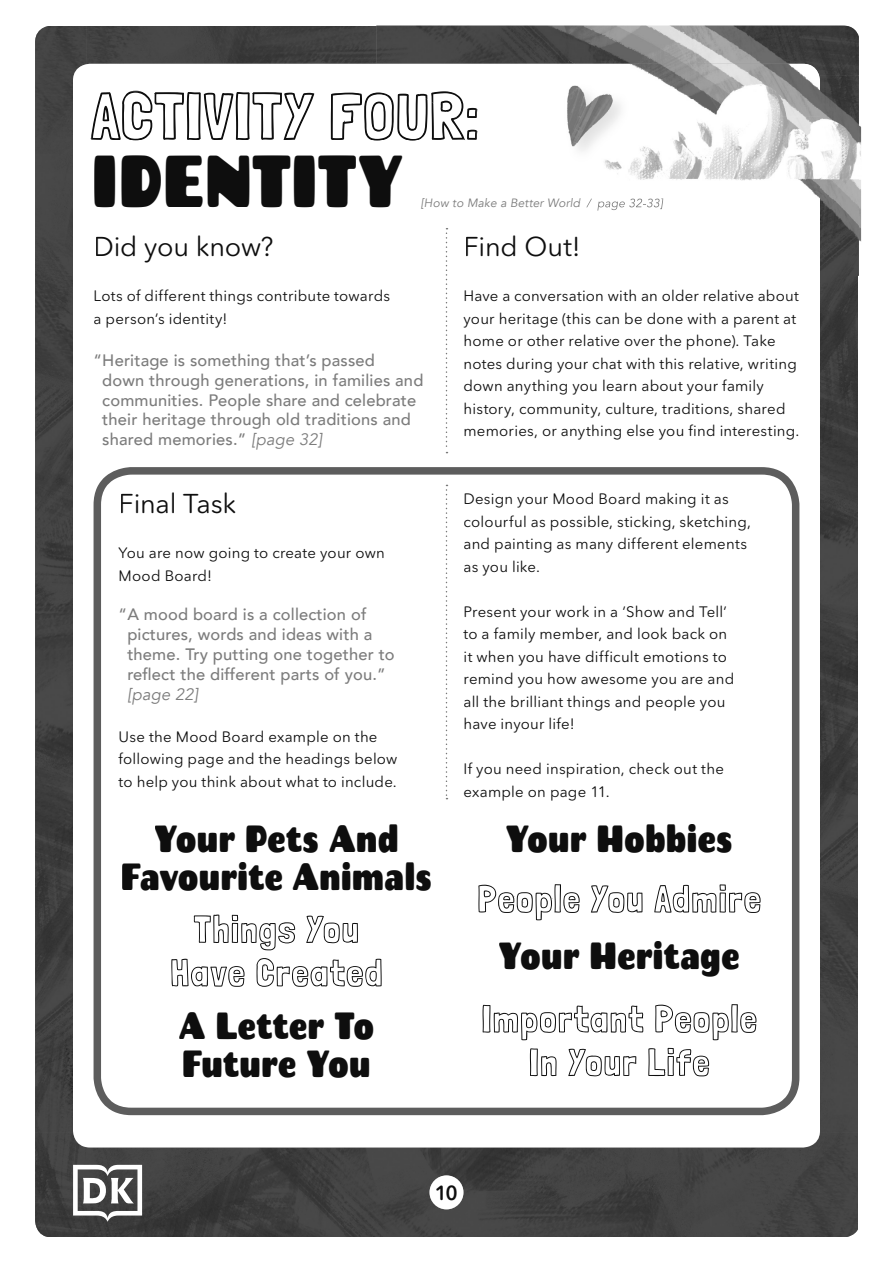
<style>
.page{position:relative;width:893px;height:1263px;background:#fff}
.page>*{position:absolute;margin:0;border:0;box-sizing:border-box;transform-origin:0 0}
.t1{font:73.5px "Chango";letter-spacing:-.005em;color:#0e0e0e;scale:.67 1}
.t2{font:37.8px/37.8px "Chango";color:#0e0e0e;text-align:center;scale:.67 1}
.t3{font:27px "Avenir Next Rounded Pro";letter-spacing:-.005em;color:#0e0e0e}
.t4{font:600 20.25px "Avenir Next Rounded Pro";color:#0e0e0e}
.t5{font:500 16.5px/19.8px "Avenir";letter-spacing:.01em;color:#7c7c7c}
.t6{font:italic 16.5px "Avenir";letter-spacing:.01em;color:#7c7c7c}
.t7{font:15px/22.5px "Avenir Next Rounded Pro";letter-spacing:.015em;color:#0e0e0e}
.t8{font:italic 12px "Avenir";letter-spacing:.01em;color:#7c7c7c}
.s1{font-weight:400;font-style:italic}
</style>
<div class="page">
<img style="left:35px;top:1132px;width:309px;height:105px">
<img style="left:35px;top:447px;width:38px;height:685px">
<img style="left:35px;top:26px;width:51px;height:421px">
<img style="left:86px;top:26px;width:290px;height:38px">
<img style="left:344px;top:1147px;width:309px;height:90px">
<div style="left:653px;top:1132px;width:202px;height:105px;background:#454545"></div>
<img style="left:820px;top:276px;width:38px;height:856px">
<div style="left:73px;top:64px;width:747px;height:1083px;background:#fff;border-radius:17px"></div>
<svg style="left:91px;top:91px;width:386px;height:50px"></svg>
<svg style="left:446px;top:228px;width:1px;height:225px"></svg>
<svg style="left:94px;top:467px;width:705px;height:648px"></svg>
<div style="left:121px;top:493px;width:114px;height:20px;background:#fff"></div>
<div style="left:119px;top:547px;width:266px;height:15px;background:#fff"></div>
<div style="left:120px;top:569px;width:90px;height:12px;background:#fff"></div>
<div style="left:120px;top:730px;width:258px;height:15px;background:#fff"></div>
<div style="left:119px;top:753px;width:278px;height:15px;background:#fff"></div>
<div style="left:119px;top:775px;width:277px;height:15px;background:#fff"></div>
<div style="left:465px;top:493px;width:264px;height:15px;background:#fff"></div>
<div style="left:464px;top:515px;width:287px;height:15px;background:#fff"></div>
<div style="left:464px;top:538px;width:283px;height:15px;background:#fff"></div>
<div style="left:464px;top:560px;width:76px;height:15px;background:#fff"></div>
<div style="left:465px;top:605px;width:262px;height:15px;background:#fff"></div>
<div style="left:463px;top:628px;width:264px;height:15px;background:#fff"></div>
<div style="left:465px;top:650px;width:262px;height:15px;background:#fff"></div>
<div style="left:465px;top:673px;width:269px;height:15px;background:#fff"></div>
<div style="left:464px;top:695px;width:261px;height:15px;background:#fff"></div>
<div style="left:465px;top:718px;width:108px;height:15px;background:#fff"></div>
<div style="left:465px;top:763px;width:259px;height:15px;background:#fff"></div>
<div style="left:464px;top:785px;width:144px;height:15px;background:#fff"></div>
<svg style="left:446px;top:485px;width:1px;height:314px"></svg>
<div style="left:506px;top:824px;width:226px;height:29px;background:#fff"></div>
<div style="left:499px;top:941px;width:240px;height:36px;background:#fff"></div>
<svg style="left:478px;top:884px;width:283px;height:36px"></svg>
<svg style="left:483px;top:1004px;width:273px;height:36px"></svg>
<svg style="left:530px;top:1048px;width:179px;height:28px"></svg>
<div style="left:155px;top:825px;width:243px;height:28px;background:#fff"></div>
<div style="left:122px;top:862px;width:309px;height:29px;background:#fff"></div>
<svg style="left:194px;top:914px;width:164px;height:36px"></svg>
<svg style="left:171px;top:958px;width:211px;height:29px"></svg>
<div style="left:179px;top:1012px;width:195px;height:27px;background:#fff"></div>
<div style="left:184px;top:1050px;width:185px;height:27px;background:#fff"></div>
<div style="left:429px;top:1175px;width:34px;height:34px;background:#fff;border-radius:50%"></div>
<svg style="left:73px;top:1165px;width:69px;height:57px"></svg>
<img style="left:376px;top:27px;width:483px;height:48px">
<img style="left:820px;top:75px;width:39px;height:201px">
<img style="left:376px;top:64px;width:444px;height:53px">
<img style="left:477px;top:116px;width:343px;height:54px">
<img style="left:635px;top:170px;width:185px;height:30px">
<img style="left:414px;top:91px;width:63px;height:39px">
<img style="left:419px;top:91px;width:58px;height:27px">
<img style="left:579px;top:198px;width:84px;height:13px">
<img style="left:859px;top:125px;width:2px;height:117px">
<img style="left:376px;top:26px;width:485px;height:1px">
<svg style="left:567px;top:61px;width:8px;height:3px"></svg>
<img style="left:525px;top:64px;width:110px;height:111px">
<h1 class="t1" style="left:91px;top:134px;width:469px">IDENTITY</h1>
<p class="t8" style="left:421px;top:196px;width:244px">[How to Make a Better World / page 32-33]</p>
<h3 class="t3" style="left:94px;top:230px;width:181px">Did you know?</h3>
<p class="t7" style="left:94px;top:285px;width:298px">Lots of different things contribute towards a person’s identity!</p>
<p class="t5" style="left:102px;top:350px;width:323px;text-indent:-9px">“ Heritage is something that’s passed<br>down through generations, in families and communities. People share and celebrate their heritage through old traditions and shared memories.” <span class="s1">[page 32]</span></p>
<h3 class="t3" style="left:119px;top:487px;width:119px">Final Task</h3>
<p class="t7" style="left:119px;top:542px;width:268px">You are now going to create your own<br>Mood Board!</p>
<p class="t5" style="left:127px;top:604px;width:269px;text-indent:-9px">“ A mood board is a collection of pictures, words and ideas with a theme. Try putting one together to reflect the different parts of you.”</p>
<p class="t6" style="left:127px;top:684px;width:72px">[page 22]</p>
<p class="t7" style="left:119px;top:725px;width:280px">Use the Mood Board example on the following page and the headings below to help you think about what to include.</p>
<h2 class="t2" style="left:121px;top:819px;width:466px">Your Pets And<br>Favourite Animals</h2>
<h2 class="t2" style="left:178px;top:1005px;width:294px;text-align:left">A Letter To<br>Future You</h2>
<h3 class="t3" style="left:463px;top:230px;width:119px">Find Out!</h3>
<p class="t7" style="left:463px;top:285px;width:337px">Have a conversation with an older relative about your heritage (this can be done with a parent at home or other relative over the phone). Take notes during your chat with this relative, writing down anything you learn about your family history, community, culture, traditions, shared memories, or anything else you find interesting.</p>
<p class="t7" style="left:463px;top:488px;width:289px">Design your Mood Board making it as colourful as possible, sticking, sketching, and painting as many different elements as you like.</p>
<p class="t7" style="left:463px;top:600px;width:272px">Present your work in a ‘Show and Tell’ to a family member, and look back on it when you have difficult emotions to remind you how awesome you are and all the brilliant things and people you have inyour life!</p>
<p class="t7" style="left:463px;top:758px;width:262px">If you need inspiration, check out the example on page 11.</p>
<h2 class="t2" style="left:506px;top:819px;width:340px">Your Hobbies</h2>
<h2 class="t2" style="left:499px;top:935px;width:361px">Your Heritage</h2>
<h3 class="t4" style="left:435px;top:1180px;width:25px">10</h3>
</div>
